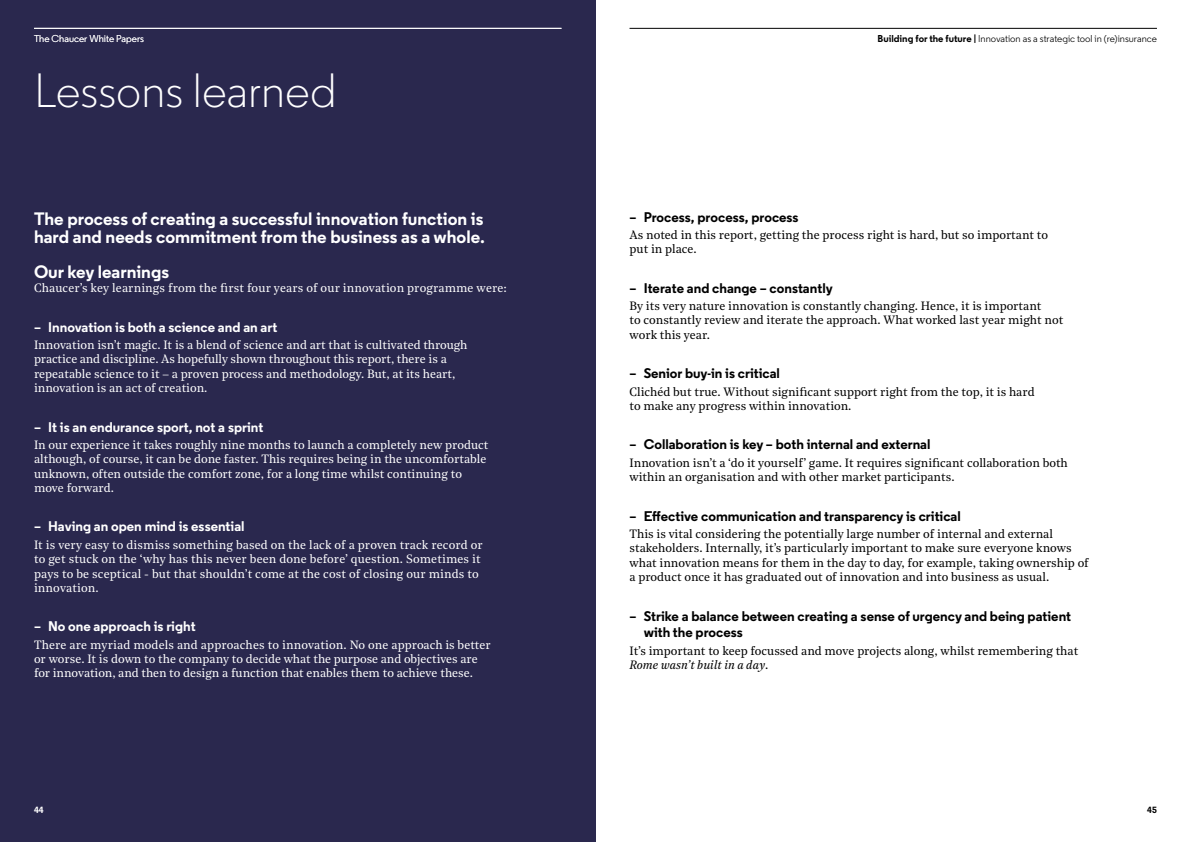
<style>
.page{position:relative;width:1191px;height:842px;background:#fff}
.page>*{position:absolute;margin:0;border:0;box-sizing:border-box;transform-origin:0 0}
.t1{font:300 48px "Regular";color:#fff}
.t2{font:700 18px/18px "Regular";color:#fff}
.t3{font:700 14px/16.8px "Regular";color:#000}
.t4{font:700 14px "Regular";color:#fff}
.t5{font:12px/14.4px "Noe Text";color:#fff}
.t6{font:12px/14.4px "Noe Text";color:#000}
.t7{font:10px "Regular";color:#000}
.t8{font:10px "Regular";color:#fff}
.t9{font:700 9px "Regular";color:#000}
.t10{font:700 9px "Regular";color:#fff}
.s1{font-weight:700}
.s2{font-style:italic}
</style>
<div class="page">
<div style="left:0;top:0;width:595px;height:842px;background:#2a284e"></div>
<hr style="left:629px;top:28px;width:528px;height:1px;background:#000">
<hr style="left:34px;top:28px;width:527px;height:1px;background:#fff">
<p class="t8" style="left:34px;top:32px;width:112px">The Chaucer White Papers</p>
<p class="t7" style="left:877px;top:32px;width:281px"><span class="s1">Building for the future |</span> Innovation as a strategic tool in (re)insurance</p>
<h1 class="t1" style="left:34px;top:61px;width:304px">Lessons learned</h1>
<h2 class="t2" style="left:34px;top:209px;width:452px">The process of creating a successful innovation function is hard and needs commitment from the business as a whole.</h2>
<h2 class="t2" style="left:34px;top:262px;width:137px">Our key learnings</h2>
<p class="t5" style="left:34px;top:280px;width:474px">Chaucer’s key learnings from the first four years of our innovation programme were:</p>
<p class="t4" style="left:34px;top:318px;width:245px">– Innovation is both a science and an art</p>
<p class="t5" style="left:34px;top:337px;width:435px">Innovation isn’t magic. It is a blend of science and art that is cultivated through practice and discipline. As hopefully shown throughout this report, there is a repeatable science to it – a proven process and methodology. But, at its heart, innovation is an act of creation.</p>
<p class="t4" style="left:34px;top:417px;width:231px">– It is an endurance sport, not a sprint</p>
<p class="t5" style="left:34px;top:437px;width:456px">In our experience it takes roughly nine months to launch a completely new product although, of course, it can be done faster. This requires being in the uncomfortable unknown, often outside the comfort zone, for a long time whilst continuing to move forward.</p>
<p class="t4" style="left:34px;top:517px;width:212px">– Having an open mind is essential</p>
<p class="t5" style="left:34px;top:537px;width:450px">It is very easy to dismiss something based on the lack of a proven track record or to get stuck on the ‘why has this never been done before’ question. Sometimes it pays to be sceptical - but that shouldn’t come at the cost of closing our minds to innovation.</p>
<p class="t4" style="left:34px;top:617px;width:163px">– No one approach is right</p>
<p class="t5" style="left:34px;top:636px;width:458px">There are myriad models and approaches to innovation. No one approach is better or worse. It is down to the company to decide what the purpose and objectives are for innovation, and then to design a function that enables them to achieve these.</p>
<p class="t3" style="left:629px;top:208px;width:171px">– Process, process, process</p>
<p class="t6" style="left:629px;top:227px;width:420px">As noted in this report, getting the process right is hard, but so important to put in place.</p>
<p class="t3" style="left:629px;top:279px;width:205px">– Iterate and change – constantly</p>
<p class="t6" style="left:629px;top:298px;width:435px">By its very nature innovation is constantly changing. Hence, it is important<br>to constantly review and iterate the approach. What worked last year might not work this year.</p>
<p class="t3" style="left:629px;top:365px;width:152px">– Senior buy-in is critical</p>
<p class="t6" style="left:629px;top:383px;width:407px">Clichéd but true. Without significant support right from the top, it is hard to make any progress within innovation.</p>
<p class="t3" style="left:629px;top:436px;width:302px">– Collaboration is key – both internal and external</p>
<p class="t6" style="left:629px;top:455px;width:440px">Innovation isn’t a ‘do it yourself’ game. It requires significant collaboration both within an organisation and with other market participants.</p>
<p class="t3" style="left:629px;top:507px;width:333px">– Effective communication and transparency is critical</p>
<p class="t6" style="left:629px;top:526px;width:461px">This is vital considering the potentially large number of internal and external stakeholders. Internally, it’s particularly important to make sure everyone knows what innovation means for them in the day to day, for example, taking ownership of a product once it has graduated out of innovation and into business as usual.</p>
<p class="t3" style="left:643px;top:607px;width:429px;text-indent:-14px">– Strike a balance between creating a sense of urgency and being patient with the process</p>
<p class="t6" style="left:629px;top:642px;width:450px">It’s important to keep focussed and move projects along, whilst remembering that<br><span class="s2">Rome wasn’t built in a day</span>.</p>
<p class="t10" style="left:34px;top:804px;width:11px">44</p>
<p class="t9" style="left:1147px;top:804px;width:11px">45</p>
</div>
